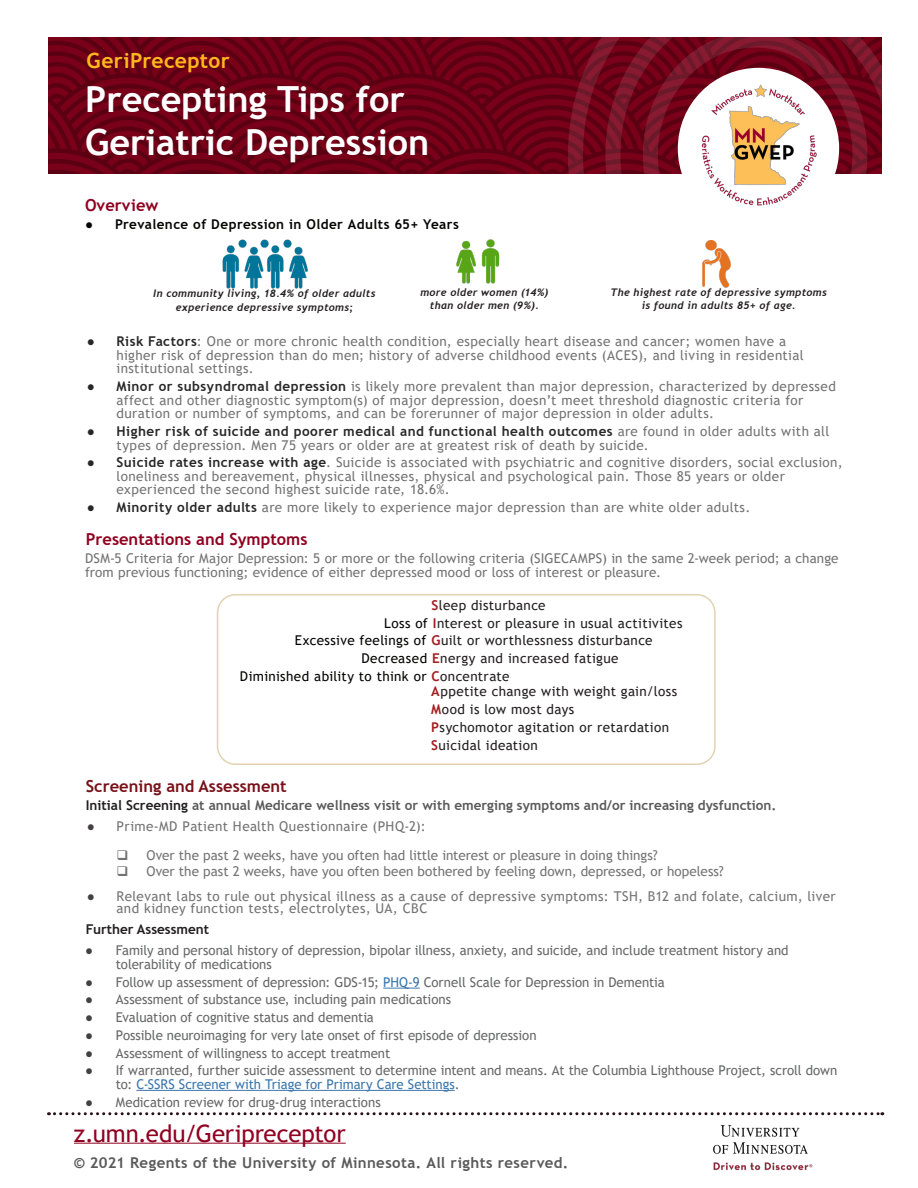
<style>
.page{position:relative;width:918px;height:1188px;background:#fff}
.page>*{position:absolute;margin:0;border:0;box-sizing:border-box;transform-origin:0 0}
.t1{font:700 36px/43.2px "Trebuchet MS";color:#fff}
.Body_Copy{font:24px "Trebuchet MS";letter-spacing:-.005em;color:#900021}
.Body_Copy-2{font:700 21px "Trebuchet MS";letter-spacing:.015em;color:#ffb71e}
.Header_Maroon{font:700 16.5px "Trebuchet MS";color:#900021}
.Sub_headline_16{font:700 16.5px "Trebuchet MS";color:#79111a}
.Body_Copy-3{font:700 15px "Trebuchet MS";letter-spacing:.025em;color:#5a5a5a}
.t2{font:13.5px/13.5px "Trebuchet MS";letter-spacing:.025em;color:#5a5a5a}
.t3{font:13.5px/13.5px "Trebuchet MS";letter-spacing:-.005em;color:#4b4c4d}
.t4{font:13.5px "Trebuchet MS";letter-spacing:.025em;color:#231f20}
.t5{font:13.5px/29px "Trebuchet MS";color:#5a5a5a}
.Sub_headline_16-2{font:700 13.5px "Trebuchet MS";color:#5a5a5a}
.t6{font:700 13.5px "Trebuchet MS";letter-spacing:.03em;color:#040503}
.t7{font:13.5px "Trebuchet MS";letter-spacing:.025em;color:#040503}
.Sub_headline_16-3{font:700 13.5px "Trebuchet MS";color:#231f20}
.Body_Copy-4{font:italic 700 10.5px/13.5px "Trebuchet";letter-spacing:.03em;color:#231f20;text-align:center}
.s1{font-weight:400}
.s2{color:#000}
.s3{font-weight:700;color:#000}
.s4{font-weight:700;color:#a31e21}
.s5{color:#040503}
.s6{color:#231f20}
.s7{color:#175d9e}
</style>
<div class="page">
<div style="left:217px;top:594px;width:499px;height:171px;border:2px solid #e2d2b2;border-radius:18px"></div>
<svg style="left:48px;top:1112px;width:835px;height:3px"></svg>
<img style="left:48px;top:38px;width:834px;height:136px">
<div style="left:678px;top:68px;width:161px;height:161px;background:#fff;border-radius:50%"></div>
<hr style="left:383px;top:988px;width:37px;height:1px;background:#175d9e">
<hr style="left:136px;top:1090px;width:319px;height:1px;background:#175d9e">
<img style="left:713px;top:1125px;width:100px;height:46px">
<img style="left:456px;top:239px;width:44px;height:45px">
<img style="left:222px;top:239px;width:86px;height:50px">
<img style="left:702px;top:241px;width:29px;height:47px">
<hr style="left:74px;top:1143px;width:272px;height:1px;background:#900021">
<img style="left:698px;top:82px;width:121px;height:124px">
<p class="Body_Copy-2" style="left:87px;top:48px;width:145px">GeriPreceptor</p>
<p class="t1" style="left:85px;top:66px;width:585px">4Ms Framework of an Age-Friendly<br>Health System</p>
<p class="t1" style="left:85px;top:78px;width:346px">Precepting Tips for<br>Geriatric Depression</p>
<p class="Header_Maroon" style="left:85px;top:194px;width:75px">Overview</p>
<p class="t6" style="left:85px;top:216px;width:375px"><span class="s1">●</span> Prevalence of Depression in Older Adults 65+ Years</p>
<p class="Body_Copy-4" style="left:153px;top:287px;width:224px">In community living, 18.4% of older adults experience depressive symptoms;</p>
<p class="Body_Copy-4" style="left:420px;top:285px;width:130px">more older women (14%) than older men (9%).</p>
<p class="Body_Copy-4" style="left:610px;top:285px;width:218px">The highest rate of depressive symptoms is found in adults 85+ of age.</p>
<p class="t2" style="left:117px;top:335px;width:689px;text-indent:-30px"><span class="s2">●</span> <span class="s3">Risk Factors</span>: One or more chronic health condition, especially heart disease and cancer; women have a higher risk of depression than do men; history of adverse childhood events (ACES), and living in residential institutional settings.</p>
<p class="t2" style="left:117px;top:380px;width:721px;text-indent:-30px"><span class="s2">●</span> <span class="s3">Minor or subsyndromal depression</span> is likely more prevalent than major depression, characterized by depressed affect and other diagnostic symptom(s) of major depression, doesn’t meet threshold diagnostic criteria for duration or number of symptoms, and can be forerunner of major depression in older adults.</p>
<p class="t2" style="left:117px;top:424px;width:714px;text-indent:-30px"><span class="s2">●</span> <span class="s3">Higher risk of suicide and poorer medical and functional health outcomes</span> are found in older adults with all types of depression. Men 75 years or older are at greatest risk of death by suicide.</p>
<p class="t2" style="left:117px;top:456px;width:728px;text-indent:-30px"><span class="s2">●</span> <span class="s3">Suicide rates increase with age</span>. Suicide is associated with psychiatric and cognitive disorders, social exclusion, loneliness and bereavement, physical illnesses, physical and psychological pain. Those 85 years or older experienced the second highest suicide rate, 18.6%.</p>
<p class="t2" style="left:87px;top:500px;width:665px"><span class="s2">●</span> <span class="s3">Minority older adults</span> are more likely to experience major depression than are white older adults.</p>
<p class="Header_Maroon" style="left:86px;top:529px;width:223px">Presentations and Symptoms</p>
<p class="t2" style="left:85px;top:551px;width:755px">DSM-5 Criteria for Major Depression: 5 or more or the following criteria (SIGECAMPS) in the same 2-week period; a change from previous functioning; evidence of either depressed mood or loss of interest or pleasure.</p>
<p class="t4" style="left:432px;top:597px;width:116px"><span class="s4">S</span>leep disturbance</p>
<p class="t4" style="left:384px;top:614px;width:300px"><span class="s5">Loss of</span> <span class="s4">I</span>nterest or pleasure in usual actitivites</p>
<p class="t4" style="left:295px;top:632px;width:359px"><span class="s5">Excessive feelings of</span> <span class="s4">G</span>uilt or worthlessness disturbance</p>
<p class="t4" style="left:361px;top:650px;width:259px"><span class="s5">Decreased</span> <span class="s4">E</span>nergy and increased fatigue</p>
<p class="t7" style="left:240px;top:667px;width:271px">Diminished ability to think or <span class="s4">C</span><span class="s6">oncentrate</span></p>
<p class="Sub_headline_16" style="left:86px;top:775px;width:203px">Screening and Assessment</p>
<p class="t4" style="left:431px;top:683px;width:247px"><span class="s4">A</span>ppetite change with weight gain/loss</p>
<p class="t4" style="left:431px;top:701px;width:145px"><span class="s4">M</span>ood is low most days</p>
<p class="t4" style="left:431px;top:719px;width:239px"><span class="s4">P</span>sychomotor agitation or retardation</p>
<p class="t4" style="left:431px;top:737px;width:108px"><span class="s4">S</span>uicidal ideation</p>
<p class="Sub_headline_16-2" style="left:86px;top:797px;width:692px"><span class="s6">Initial Screening</span> at annual Medicare wellness visit or with emerging symptoms and/or increasing dysfunction.</p>
<p class="t5" style="left:147px;top:811px;width:513px;text-indent:-60px"><span class="s6">●</span> Prime-MD Patient Health Questionnaire (PHQ-2):<br>Over the past 2 weeks, have you often had little interest or pleasure in doing things?</p>
<p class="t5" style="left:147px;top:857px;width:579px">Over the past 2 weeks, have you often been bothered by feeling down, depressed, or hopeless?</p>
<p class="t2" style="left:117px;top:890px;width:721px;line-height:12px;text-indent:-30px"><span class="s6">●</span> Relevant labs to rule out physical illness as a cause of depressive symptoms: TSH, B12 and folate, calcium, liver and kidney function tests, electrolytes, UA, CBC</p>
<p class="Sub_headline_16-3" style="left:86px;top:921px;width:125px">Further Assessment</p>
<p class="t3" style="left:116px;top:944px;width:674px;text-indent:-30px"><span class="s6">●</span> Family and personal history of depression, bipolar illness, anxiety, and suicide, and include treatment history and tolerability of medications</p>
<p class="t3" style="left:86px;top:975px;width:581px"><span class="s6">●</span> Follow up assessment of depression: GDS-15; <span class="s7">PHQ-9</span> Cornell Scale for Depression in Dementia</p>
<p class="t3" style="left:86px;top:993px;width:367px"><span class="s6">●</span> Assessment of substance use, including pain medications</p>
<p class="t3" style="left:86px;top:1010px;width:290px"><span class="s6">●</span> Evaluation of cognitive status and dementia</p>
<p class="t3" style="left:86px;top:1028px;width:452px"><span class="s6">●</span> Possible neuroimaging for very late onset of first episode of depression</p>
<p class="t3" style="left:86px;top:1046px;width:306px"><span class="s6">●</span> Assessment of willingness to accept treatment</p>
<p class="t3" style="left:116px;top:1064px;width:723px;text-indent:-30px"><span class="s6">●</span> If warranted, further suicide assessment to determine intent and means. At the Columbia Lighthouse Project, scroll down to: <span class="s7">C-SSRS Screener with Triage for Primary Care Settings</span>.</p>
<p class="t3" style="left:86px;top:1095px;width:296px"><span class="s6">●</span> Medication review for drug-drug interactions</p>
<p class="Body_Copy" style="left:74px;top:1118px;width:273px">z.umn.edu/Geripreceptor</p>
<p class="Body_Copy-3" style="left:74px;top:1153px;width:496px">© 2021 Regents of the University of Minnesota. All rights reserved.</p>
</div>
